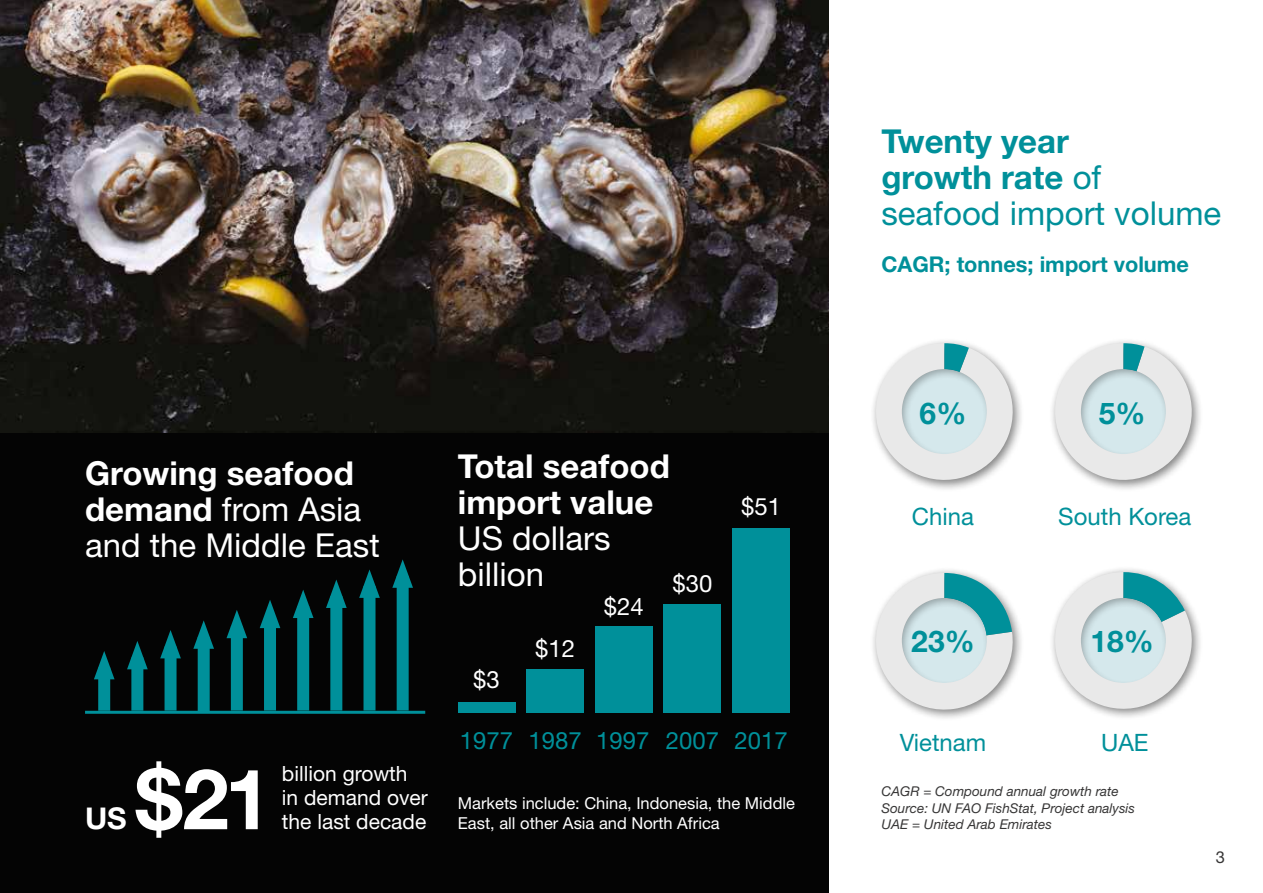
<style>
.page{position:relative;width:1263px;height:893px;background:#fff}
.page>*{position:absolute;margin:0;border:0;box-sizing:border-box;transform-origin:0 0}
.H1_Large{font:700 84px "Helvetica Neue";color:#fff}
.H1_small{font:33px/36px "Helvetica Neue";color:#fff}
.H1_small-2{font:33px/36px "Helvetica Neue";color:#00909a}
.H1_small-3{font:700 33px/36px "Helvetica Neue";color:#fff}
.t1{font:700 30px "Helvetica Neue";color:#00909a}
.t2{font:700 30px "Helvetica Neue";color:#fff}
.t3{font:24px "Helvetica Neue";color:#00909a}
.t4{font:24px "Helvetica Neue";color:#fff}
.t5{font:700 21.75px "Helvetica Neue";color:#00909a}
.t6{font:21px/24px "Helvetica Neue";color:#fff}
.t7{font:16.5px/19.8px "Helvetica Neue";color:#fff}
.t8{font:16.5px "Helvetica Neue";color:#373636}
.Note_Source{font:italic 13.5px/16.5px "Helvetica Neue";color:#373636}
.s1{font-weight:700}
.s2{font-weight:400}
</style>
<div class="page">
<div style="left:0;top:0;width:829px;height:893px;background:#040404"></div>
<img style="left:0;top:0;width:829px;height:432px">
<div style="left:732px;top:528px;width:58px;height:185px;background:#00909a"></div>
<div style="left:664px;top:604px;width:57px;height:109px;background:#00909a"></div>
<div style="left:595px;top:626px;width:57px;height:87px;background:#00909a"></div>
<div style="left:526px;top:669px;width:58px;height:44px;background:#00909a"></div>
<div style="left:458px;top:702px;width:57px;height:11px;background:#00909a"></div>
<svg style="left:873px;top:343px;width:148px;height:146px"></svg>
<div style="left:900px;top:367px;width:87px;height:88px;background:#000;opacity:.3"></div>
<div style="left:870px;top:567px;width:154px;height:154px;background:#000;opacity:.5"></div>
<svg style="left:871px;top:573px;width:146px;height:141px"></svg>
<div style="left:900px;top:596px;width:87px;height:88px;background:#000;opacity:.3"></div>
<svg style="left:1052px;top:343px;width:148px;height:145px"></svg>
<div style="left:1079px;top:367px;width:87px;height:88px;background:#000;opacity:.3"></div>
<div style="left:1049px;top:566px;width:154px;height:155px;background:#000;opacity:.5"></div>
<svg style="left:1049px;top:572px;width:152px;height:146px"></svg>
<div style="left:1079px;top:596px;width:87px;height:88px;background:#000;opacity:.3"></div>
<hr style="left:85px;top:711px;width:340px;height:3px;background:#00909a">
<div style="left:98px;top:667px;width:12px;height:44px;background:#00909a"></div>
<svg style="left:94px;top:651px;width:21px;height:28px"></svg>
<div style="left:231px;top:626px;width:12px;height:85px;background:#00909a"></div>
<svg style="left:226px;top:610px;width:21px;height:28px"></svg>
<div style="left:165px;top:646px;width:12px;height:65px;background:#00909a"></div>
<svg style="left:160px;top:630px;width:21px;height:28px"></svg>
<div style="left:297px;top:606px;width:12px;height:105px;background:#00909a"></div>
<svg style="left:293px;top:590px;width:20px;height:28px"></svg>
<div style="left:363px;top:586px;width:12px;height:125px;background:#00909a"></div>
<svg style="left:359px;top:569px;width:21px;height:29px"></svg>
<div style="left:131px;top:657px;width:12px;height:54px;background:#00909a"></div>
<svg style="left:127px;top:641px;width:21px;height:28px"></svg>
<div style="left:264px;top:616px;width:12px;height:95px;background:#00909a"></div>
<svg style="left:260px;top:600px;width:20px;height:28px"></svg>
<div style="left:198px;top:637px;width:12px;height:74px;background:#00909a"></div>
<svg style="left:193px;top:620px;width:21px;height:29px"></svg>
<div style="left:330px;top:596px;width:12px;height:115px;background:#00909a"></div>
<svg style="left:326px;top:579px;width:21px;height:29px"></svg>
<div style="left:397px;top:576px;width:12px;height:135px;background:#00909a"></div>
<svg style="left:392px;top:559px;width:21px;height:29px"></svg>
<p class="H1_small" style="left:85px;top:454px;width:296px"><span class="s1">Growing seafood demand</span> from Asia and the Middle East</p>
<p class="H1_small-3" style="left:458px;top:447px;width:213px">Total seafood import value<br><span class="s2">US dollars billion</span></p>
<p class="t4" style="left:672px;top:569px;width:41px">$30</p>
<p class="t4" style="left:604px;top:592px;width:41px">$24</p>
<p class="t4" style="left:473px;top:665px;width:28px">$3</p>
<p class="t4" style="left:535px;top:634px;width:41px">$12</p>
<p class="t4" style="left:741px;top:493px;width:41px">$51</p>
<p class="t2" style="left:85px;top:800px;width:43px">US</p>
<p class="H1_Large" style="left:136px;top:747px;width:137px">$21</p>
<p class="t6" style="left:282px;top:761px;width:147px">billion growth in demand over</p>
<p class="t6" style="left:282px;top:809px;width:146px">the last decade</p>
<p class="t3" style="left:460px;top:726px;width:55px">1977</p>
<p class="t3" style="left:529px;top:726px;width:55px">1987</p>
<p class="t3" style="left:596px;top:726px;width:55px">1997</p>
<p class="t3" style="left:666px;top:726px;width:55px">2007</p>
<p class="t3" style="left:734px;top:726px;width:55px">2017</p>
<p class="t7" style="left:458px;top:793px;width:339px">Markets include: China, Indonesia, the Middle<br>East, all other Asia and North Africa</p>
<p class="H1_small-2" style="left:881px;top:123px;width:341px"><span class="s1">Twenty year<br>growth rate</span> of seafood import volume</p>
<p class="t5" style="left:881px;top:251px;width:309px">CAGR; tonnes; import volume</p>
<p class="t1" style="left:920px;top:394px;width:48px">6%</p>
<p class="t1" style="left:1099px;top:394px;width:48px">5%</p>
<p class="t3" style="left:912px;top:502px;width:64px">China</p>
<p class="t3" style="left:1058px;top:502px;width:135px">South Korea</p>
<p class="t1" style="left:911px;top:623px;width:65px">23%</p>
<p class="t1" style="left:1090px;top:623px;width:65px">18%</p>
<p class="t3" style="left:900px;top:728px;width:88px">Vietnam</p>
<p class="t3" style="left:1101px;top:728px;width:49px">UAE</p>
<p class="Note_Source" style="left:881px;top:783px;width:255px">CAGR = Compound annual growth rate<br>Source: UN FAO FishStat, Project analysis</p>
<p class="Note_Source" style="left:881px;top:816px;width:172px">UAE = United Arab Emirates</p>
<p class="t8" style="left:1216px;top:848px;width:11px">3</p>
</div>
